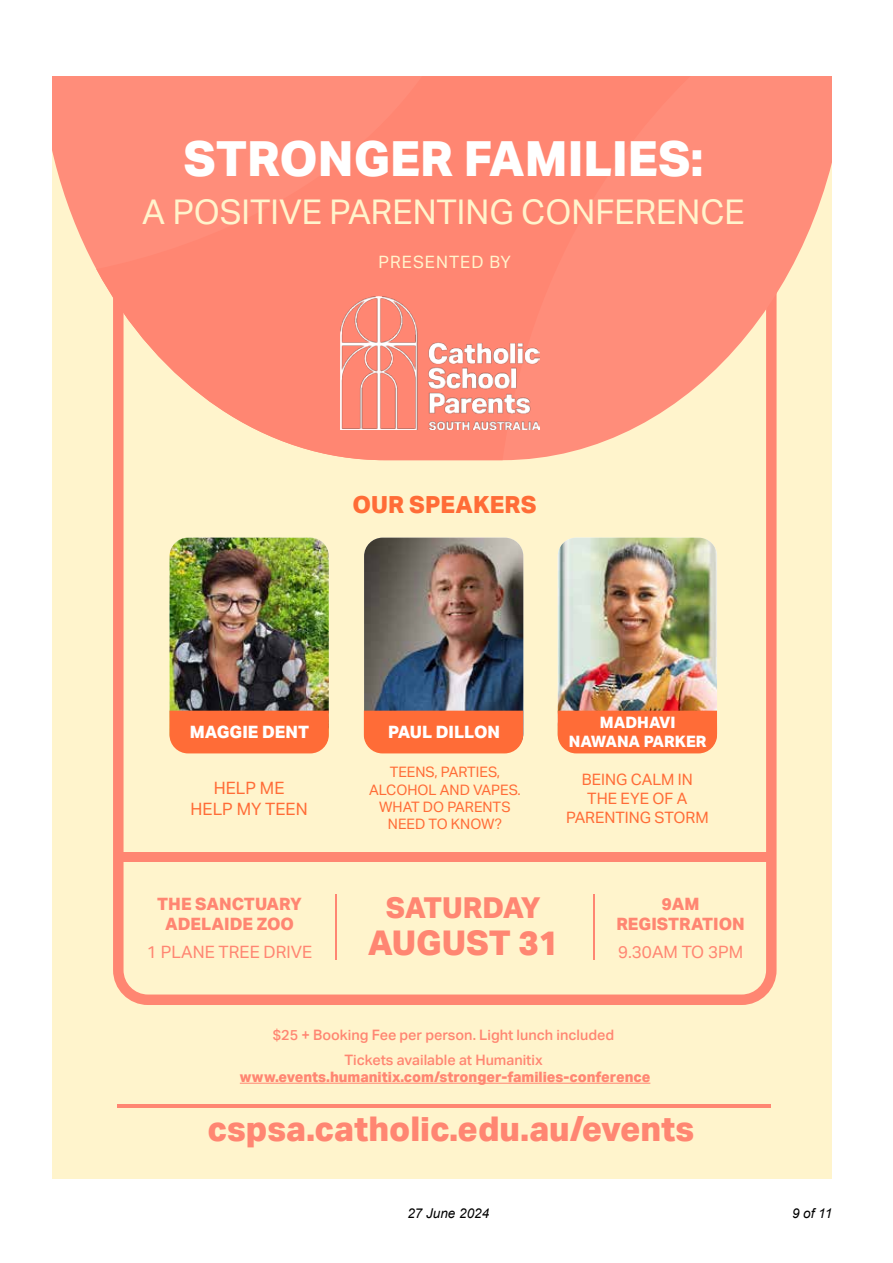
<style>
.page{position:relative;width:893px;height:1263px;background:#fff}
.page>*{position:absolute;margin:0;border:0;box-sizing:border-box;transform-origin:0 0}
.t1{font:800 48.45px "Aktiv Grotesk";color:#fff}
.t2{font:800 34.05px "Aktiv Grotesk";color:#ff8672}
.t3{font:34.05px "Aktiv Grotesk";color:#fff4cc}
.t4{font:800 28.8px "Aktiv Grotesk";letter-spacing:-.01em;color:#ff8672}
.t5{font:800 23.55px "Aktiv Grotesk";color:#ff6c37}
.t6{font:800 16.95px/20.4px "Aktiv Grotesk";color:#ff8672;text-align:center}
.t7{font:16.95px "Aktiv Grotesk";color:#ff8672}
.t8{font:800 16.95px "Aktiv Grotesk";color:#fff}
.t9{font:16.95px/20.4px "Aktiv Grotesk";color:#ff6c37;text-align:center}
.t10{font:16.95px "Aktiv Grotesk";letter-spacing:.06em;color:#fff4cc}
.t11{font:15.75px/18.9px "Aktiv Grotesk";color:#ff6c37;text-align:center}
.t12{font:800 15.75px/18.9px "Aktiv Grotesk";color:#fff;text-align:center}
.t13{font:500 14.4px/24.8px "Aktiv Grotesk";color:#ff8672;text-align:center}
.t14{font:14.4px/17.2px "Aktiv Grotesk";color:#ff6c37;text-align:center}
.t15{font:800 14.4px "Aktiv Grotesk";color:#ff8672}
.t16{font:italic 13.5px "Arial";color:#000}
</style>
<div class="page">
<div style="left:53px;top:76px;width:779px;height:1102px;background:#fff4cc"></div>
<hr style="left:117px;top:1104px;width:653px;height:4px;background:#ff8672">
<img style="left:113px;top:460px;width:664px;height:545px">
<div style="left:170px;top:711px;width:159px;height:42px;background:#ff6c37"></div>
<div style="left:364px;top:711px;width:159px;height:42px;background:#ff6c37"></div>
<svg style="left:53px;top:76px;width:779px;height:384px"></svg>
<svg style="left:96px;top:76px;width:641px;height:384px;background:#ff947e"></svg>
<div style="left:558px;top:711px;width:159px;height:42px;background:#ff6c37"></div>
<img style="left:341px;top:296px;width:199px;height:134px">
<hr style="left:240px;top:1083px;width:410px;height:1px;background:#ff8672">
<h1 class="t1" style="left:183px;top:131px;width:522px">STRONGER FAMILIES:</h1>
<h2 class="t3" style="left:142px;top:193px;width:604px">A POSITIVE PARENTING CONFERENCE</h2>
<p class="t10" style="left:378px;top:252px;width:134px">PRESENTED BY</p>
<h3 class="t5" style="left:353px;top:491px;width:185px">OUR SPEAKERS</h3>
<p class="t8" style="left:190px;top:722px;width:121px">MAGGIE DENT</p>
<p class="t8" style="left:388px;top:722px;width:113px">PAUL DILLON</p>
<p class="t12" style="left:569px;top:713px;width:139px">MADHAVI<br>NAWANA PARKER</p>
<p class="t9" style="left:191px;top:778px;width:119px">HELP ME<br>HELP MY TEEN</p>
<p class="t14" style="left:369px;top:764px;width:153px">TEENS, PARTIES,<br>ALCOHOL AND VAPES.<br>WHAT DO PARENTS<br>NEED TO KNOW?</p>
<p class="t11" style="left:566px;top:770px;width:144px">BEING CALM IN<br>THE EYE OF A<br>PARENTING STORM</p>
<p class="t6" style="left:157px;top:894px;width:146px">THE SANCTUARY<br>ADELAIDE ZOO</p>
<p class="t7" style="left:147px;top:942px;width:167px">1 PLANE TREE DRIVE</p>
<h3 class="t4" style="left:386px;top:891px;width:156px">SATURDAY</h3>
<h2 class="t2" style="left:368px;top:924px;width:192px">AUGUST 31</h2>
<p class="t6" style="left:616px;top:894px;width:130px">9AM<br>REGISTRATION</p>
<p class="t7" style="left:618px;top:942px;width:127px">9.30AM TO 3PM</p>
<p class="t13" style="left:273px;top:1022px;width:343px">$25 + Booking Fee per person. Light lunch included<br>Tickets available at Humanitix</p>
<p class="t15" style="left:240px;top:1068px;width:412px">www.events.humanitix.com/stronger-families-conference</p>
<h2 class="t2" style="left:207px;top:1109px;width:488px">cspsa.catholic.edu.au/events</h2>
<p class="t16" style="left:407px;top:1205px;width:83px">27 June 2024</p>
<p class="t16" style="left:792px;top:1204px;width:42px">9 of 11</p>
</div>
